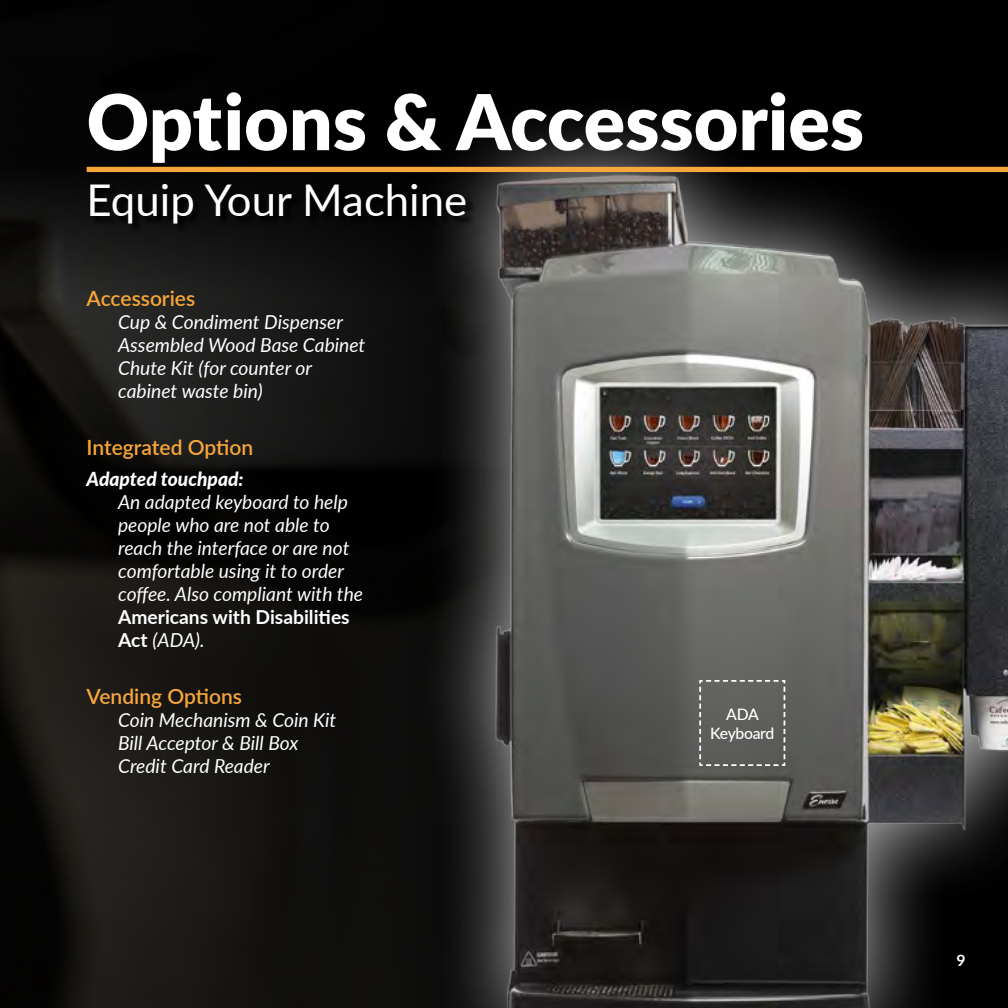
<style>
.page{position:relative;width:1008px;height:1008px;background:#fff}
.page>*{position:absolute;margin:0;border:0;box-sizing:border-box;transform-origin:0 0}
.t1{font:900 77px "Lato";color:#fff}
.t2{font:43.75px "Lato";color:#fff}
.t3{font:600 21px "Lato";color:#f7a739}
.t4{font:italic 19.25px/23.1px "Lato";color:#fff}
.t5{font:700 19.25px/23.1px "Lato";color:#fff}
.t6{font:italic 800 19.25px "Lato";color:#fff}
.t7{font:500 15.75px/19.2px "Lato";letter-spacing:-.02em;color:#fff;text-align:center}
.t8{font:700 15.75px "Lato";color:#fff}
.s1{font-weight:400;font-style:italic}
</style>
<div class="page">
<svg style="left:0;top:304px;width:416px;height:704px;background:#131210"></svg>
<div style="left:0;top:0;width:1008px;height:304px;background:linear-gradient(to bottom,#000,#191817)"></div>
<div style="left:416px;top:95px;width:592px;height:913px;background:#fff;opacity:.75"></div>
<img style="left:442px;top:173px;width:566px;height:835px">
<div style="left:87px;top:167px;width:921px;height:5px;background:#f7a739"></div>
<div style="left:92px;top:186px;width:384px;height:47px;background:#080807"></div>
<svg style="left:698px;top:679px;width:88px;height:88px;background:#656663"></svg>
<h1 class="t1" style="left:87px;top:64px;width:779px">Options &amp; Accessories</h1>
<h2 class="t2" style="left:87px;top:169px;width:382px">Equip Your Machine</h2>
<p class="t3" style="left:87px;top:283px;width:110px">Accessories</p>
<p class="t4" style="left:118px;top:309px;width:249px">Cup &amp; Condiment Dispenser<br>Assembled Wood Base Cabinet<br>Chute Kit (for counter or cabinet waste bin)</p>
<p class="t3" style="left:87px;top:432px;width:168px">Integrated Option</p>
<p class="t6" style="left:87px;top:464px;width:159px">Adapted touchpad:</p>
<p class="t4" style="left:118px;top:489px;width:247px">An adapted keyboard to help people who are not able to reach the interface or are not comfortable using it to order coffee. Also compliant with the</p>
<p class="t5" style="left:118px;top:605px;width:233px">Americans with Disabilities<br>Act <span class="s1">(ADA).</span></p>
<p class="t3" style="left:87px;top:681px;width:157px">Vending Options</p>
<p class="t4" style="left:118px;top:708px;width:220px">Coin Mechanism &amp; Coin Kit<br>Bill Acceptor &amp; Bill Box<br>Credit Card Reader</p>
<p class="t7" style="left:710px;top:704px;width:66px">ADA<br>Keyboard</p>
<p class="t8" style="left:956px;top:948px;width:11px">9</p>
</div>
